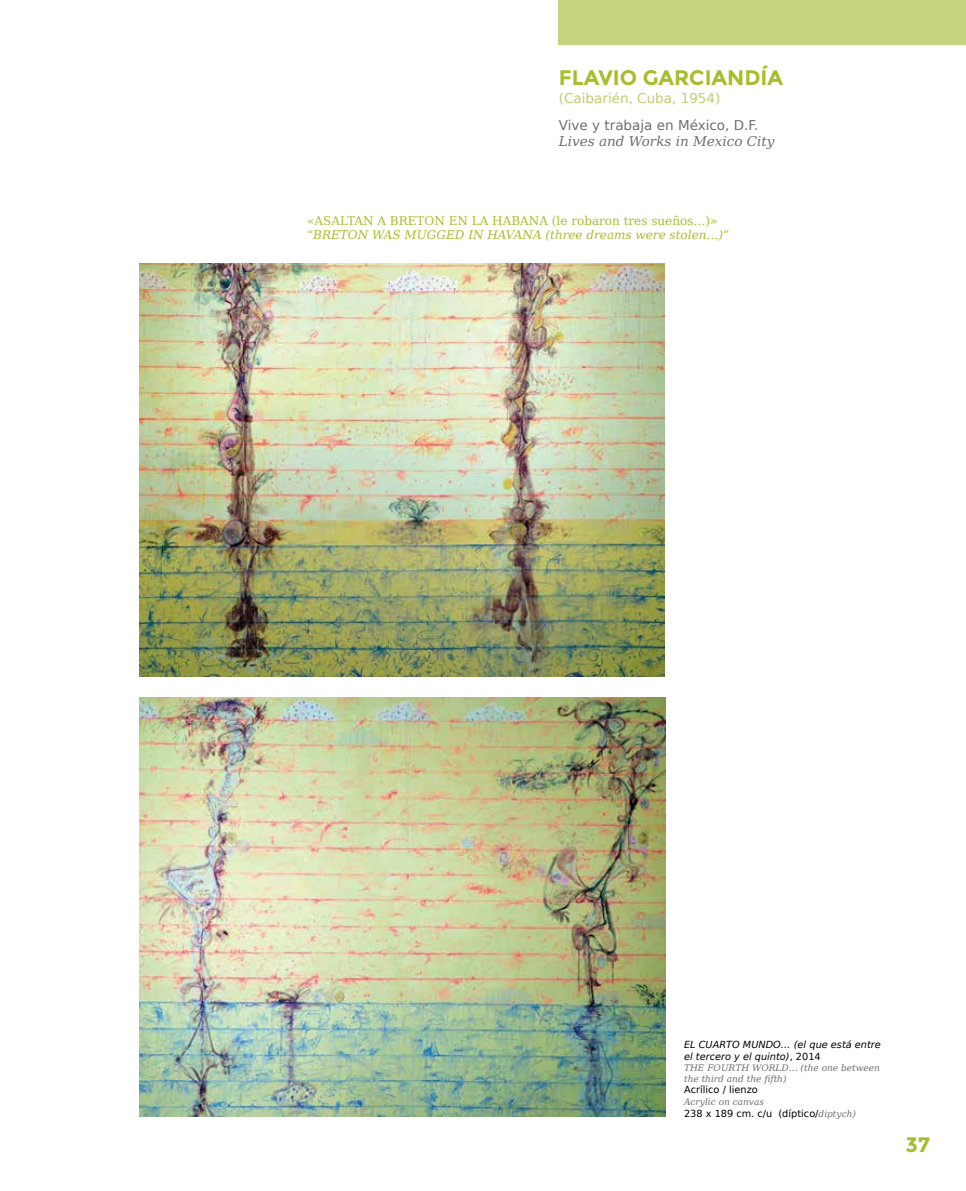
<style>
.page{position:relative;width:966px;height:1191px;background:#fff}
.page>*{position:absolute;margin:0;border:0;box-sizing:border-box;transform-origin:0 0}
.t1{font:700 21px "Montserrat";color:#a5be2c}
.t2{font:13.5px "DejaVu Sans";color:#6d6e71}
.t3{font:italic 13.5px "DejaVu Serif";color:#6d6e71}
.t4{font:13.5px "DejaVu Sans";color:#bdce6b}
.t5{font:italic 12px "DejaVu Serif";color:#a5be2c}
.t6{font:12px "DejaVu Serif";color:#a5be2c}
.t7{font:italic 9.75px/11.7px "DejaVu Sans";color:#000}
.t8{font:9.75px "DejaVu Sans";color:#000}
.t9{font:italic 9px/10.8px "DejaVu Serif";color:#6d6e71}
.s1{font-style:normal}
.s2{font-family:"DejaVu Serif";font-style:italic;font-size:9px;color:#6d6e71}
</style>
<div class="page">
<img style="left:139px;top:263px;width:525px;height:413px">
<img style="left:139px;top:697px;width:526px;height:419px">
<div style="left:558px;top:0;width:407px;height:45px;background:#c5d47f"></div>
<h1 class="t1" style="left:558px;top:65px;width:226px">FLAVIO GARCIANDÍA</h1>
<h2 class="t4" style="left:558px;top:87px;width:163px">(Caibarién, Cuba, 1954)</h2>
<h2 class="t2" style="left:558px;top:114px;width:201px">Vive y trabaja en México, D.F.</h2>
<h2 class="t3" style="left:558px;top:130px;width:217px">Lives and Works in Mexico City</h2>
<h3 class="t6" style="left:307px;top:210px;width:412px">«ASALTAN A BRETON EN LA HABANA (le robaron tres sueños…)»</h3>
<h3 class="t5" style="left:307px;top:225px;width:423px">“BRETON WAS MUGGED IN HAVANA (three dreams were stolen…)”</h3>
<p class="t7" style="left:684px;top:1039px;width:198px">EL CUARTO MUNDO… (el que está entre el tercero y el quinto)<span class="s1">, 2014</span></p>
<p class="t9" style="left:684px;top:1061px;width:197px">THE FOURTH WORLD… (the one between the third and the fifth)</p>
<p class="t8" style="left:684px;top:1082px;width:75px">Acrílico / lienzo</p>
<p class="t9" style="left:684px;top:1095px;width:81px">Acrylic on canvas</p>
<p class="t8" style="left:684px;top:1105px;width:173px">238 x 189 cm. c/u (díptico/<span class="s2">diptych)</span></p>
</div>
